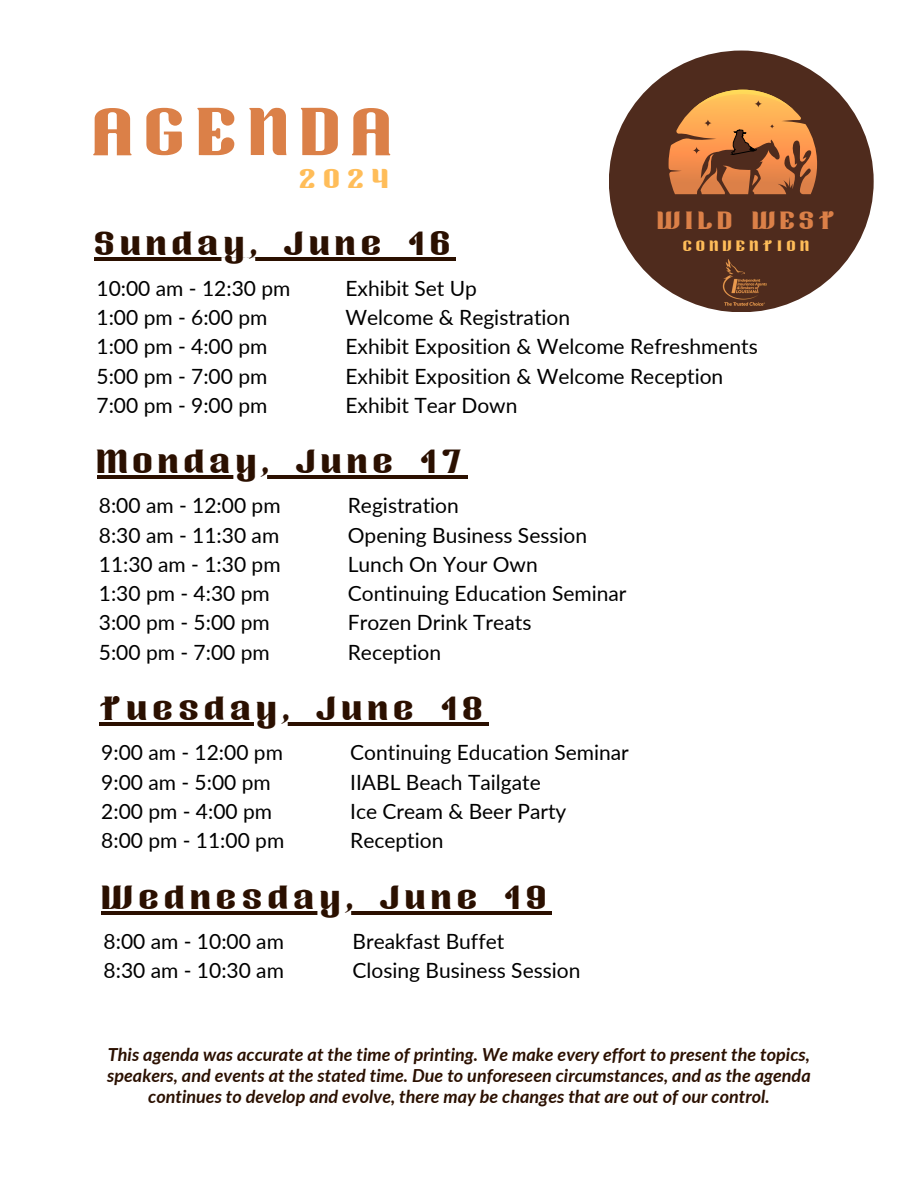
<style>
.page{position:relative;width:918px;height:1188px;background:#fff}
.page>*{position:absolute;margin:0;border:0;box-sizing:border-box;transform-origin:0 0}
.t1{font:75px "Zoikabold";letter-spacing:.14em;color:#db8048}
.t2{font:37.5px "Zoikabold";letter-spacing:.14em;color:#2b1000}
.t3{font:30.6px "Zoikabold";color:#ffbd59}
.t4{font:27.9px "Zoikabold";letter-spacing:.14em;color:#db8048}
.t5{font:21px "Lato";color:#000}
.t6{font:italic 700 18px/21.3px "Lato";color:#2b1000;text-align:center}
.t7{font:16.8px "Zoikabold";letter-spacing:.24em;color:#ffbd59}
</style>
<div class="page">
<hr style="left:94px;top:258px;width:362px;height:3px;background:#2b1000">
<hr style="left:97px;top:475px;width:371px;height:4px;background:#2b1000">
<hr style="left:99px;top:722px;width:389px;height:4px;background:#2b1000">
<hr style="left:101px;top:911px;width:451px;height:3px;background:#2b1000">
<div style="left:609px;top:51px;width:265px;height:261px;background:#4f2b1d;border-radius:50%"></div>
<img style="left:722px;top:259px;width:50px;height:51px">
<svg style="left:669px;top:90px;width:148px;height:104px"></svg>
<p class="t1" style="left:92px;top:99px;width:301px">AGENDA</p>
<p class="t3" style="left:299px;top:165px;width:91px">2024</p>
<p class="t4" style="left:657px;top:208px;width:180px">WILD WEST</p>
<p class="t7" style="left:683px;top:238px;width:128px">CONVENTION</p>
<p class="t2" style="left:94px;top:227px;width:358px">Sunday, June 16</p>
<p class="t5" style="left:97px;top:275px;width:195px">10:00 am - 12:30 pm</p>
<p class="t5" style="left:97px;top:304px;width:172px">1:00 pm - 6:00 pm</p>
<p class="t5" style="left:97px;top:334px;width:172px">1:00 pm - 4:00 pm</p>
<p class="t5" style="left:97px;top:363px;width:172px">5:00 pm - 7:00 pm</p>
<p class="t5" style="left:97px;top:392px;width:172px">7:00 pm - 9:00 pm</p>
<p class="t5" style="left:345px;top:275px;width:133px">Exhibit Set Up</p>
<p class="t5" style="left:345px;top:304px;width:226px">Welcome &amp; Registration</p>
<p class="t5" style="left:345px;top:334px;width:414px">Exhibit Exposition &amp; Welcome Refreshments</p>
<p class="t5" style="left:345px;top:363px;width:379px">Exhibit Exposition &amp; Welcome Reception</p>
<p class="t5" style="left:345px;top:392px;width:173px">Exhibit Tear Down</p>
<p class="t2" style="left:97px;top:445px;width:367px">Monday, June 17</p>
<p class="t5" style="left:99px;top:493px;width:183px">8:00 am - 12:00 pm</p>
<p class="t5" style="left:99px;top:522px;width:182px">8:30 am - 11:30 am</p>
<p class="t5" style="left:99px;top:551px;width:183px">11:30 am - 1:30 pm</p>
<p class="t5" style="left:99px;top:580px;width:172px">1:30 pm - 4:30 pm</p>
<p class="t5" style="left:99px;top:610px;width:172px">3:00 pm - 5:00 pm</p>
<p class="t5" style="left:99px;top:639px;width:172px">5:00 pm - 7:00 pm</p>
<p class="t5" style="left:348px;top:493px;width:113px">Registration</p>
<p class="t5" style="left:348px;top:522px;width:241px">Opening Business Session</p>
<p class="t5" style="left:348px;top:551px;width:191px">Lunch On Your Own</p>
<p class="t5" style="left:348px;top:580px;width:280px">Continuing Education Seminar</p>
<p class="t5" style="left:348px;top:610px;width:185px">Frozen Drink Treats</p>
<p class="t5" style="left:348px;top:639px;width:95px">Reception</p>
<p class="t2" style="left:99px;top:692px;width:385px">Tuesday, June 18</p>
<p class="t5" style="left:101px;top:740px;width:183px">9:00 am - 12:00 pm</p>
<p class="t5" style="left:101px;top:769px;width:171px">9:00 am - 5:00 pm</p>
<p class="t5" style="left:101px;top:798px;width:172px">2:00 pm - 4:00 pm</p>
<p class="t5" style="left:101px;top:827px;width:185px">8:00 pm - 11:00 pm</p>
<p class="t5" style="left:350px;top:740px;width:280px">Continuing Education Seminar</p>
<p class="t5" style="left:350px;top:769px;width:192px">IIABL Beach Tailgate</p>
<p class="t5" style="left:350px;top:798px;width:218px">Ice Cream &amp; Beer Party</p>
<p class="t5" style="left:350px;top:827px;width:95px">Reception</p>
<p class="t2" style="left:101px;top:881px;width:447px">Wednesday, June 19</p>
<p class="t5" style="left:104px;top:928px;width:182px">8:00 am - 10:00 am</p>
<p class="t5" style="left:104px;top:958px;width:182px">8:30 am - 10:30 am</p>
<p class="t5" style="left:353px;top:928px;width:153px">Breakfast Buffet</p>
<p class="t5" style="left:353px;top:958px;width:230px">Closing Business Session</p>
<p class="t6" style="left:107px;top:1043px;width:705px">This agenda was accurate at the time of printing. We make every effort to present the topics, speakers, and events at the stated time. Due to unforeseen circumstances, and as the agenda continues to develop and evolve, there may be changes that are out of our control.</p>
</div>
